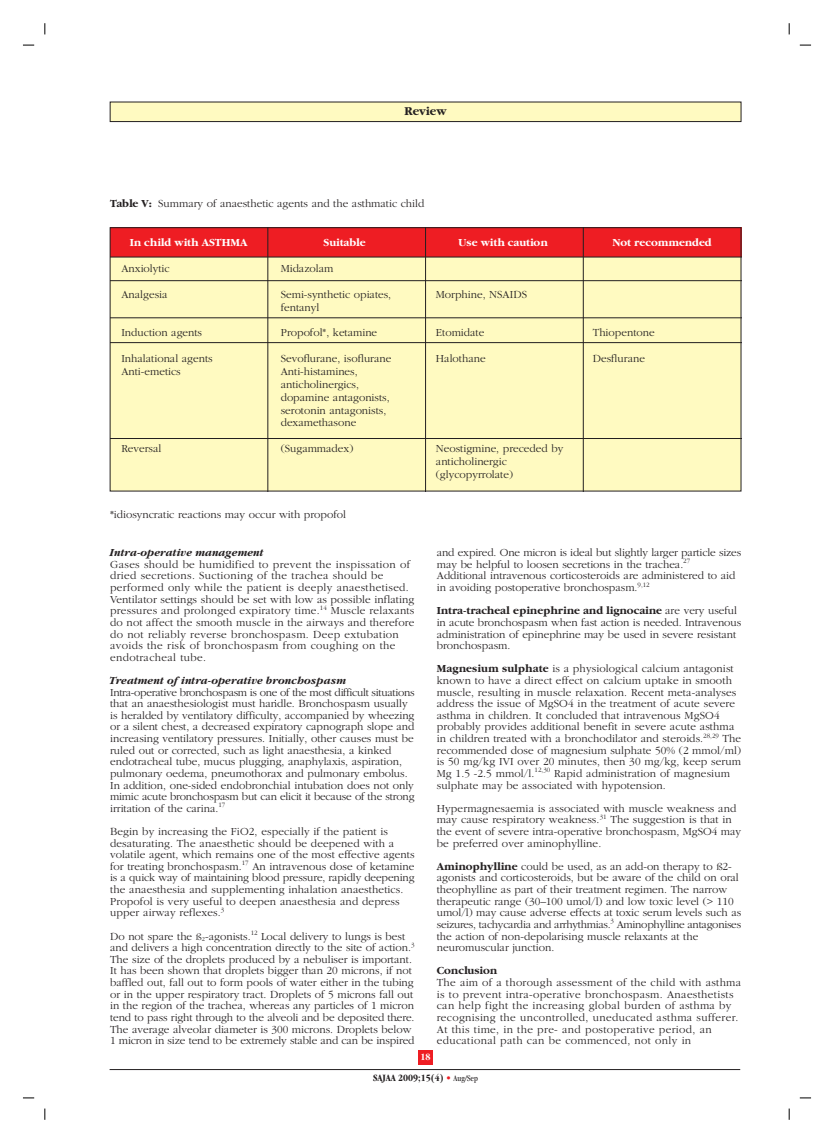
<style>
.page{position:relative;width:834px;height:1143px;background:#fff}
.page>*{position:absolute;margin:0;border:0;box-sizing:border-box;transform-origin:0 0}
.t1{font:700 12.5px "Garamond";color:#231f20}
.t2{font:300 11.25px/11.6px "Garamond";color:#231f20}
.t3{font:300 11.25px/11.6px "Garamond";letter-spacing:.03em;color:#231f20}
.t4{font:italic 700 11.25px "Garamond";color:#231f20}
.t5{font:700 11.25px "Garamond";color:#fff}
.t6{font:700 11.25px "Garamond";color:#231f20}
.t7{font:700 condensed 10px/21.5px "Garamond";color:#231f20;text-align:center}
.s1{font-weight:700}
.s2{font-size:10.62px}
.s3{color:#fff}
.s4{color:#ee1d23}
.s5{font-weight:400;font-size:8.75px}
</style>
<div class="page">
<div style="left:110px;top:228px;width:631px;height:263px;background:#fffac1"></div>
<div style="left:112px;top:229px;width:627px;height:28px;background:#ee1d23"></div>
<hr style="left:110px;top:280px;width:631px;height:1px;background:#231f20">
<hr style="left:110px;top:317px;width:631px;height:1px;background:#231f20">
<hr style="left:110px;top:342px;width:631px;height:1px;background:#231f20">
<hr style="left:110px;top:438px;width:631px;height:1px;background:#231f20">
<hr style="left:267px;top:228px;width:1px;height:263px;background:#231f20">
<hr style="left:425px;top:228px;width:1px;height:263px;background:#231f20">
<hr style="left:583px;top:228px;width:1px;height:263px;background:#231f20">
<div style="left:110px;top:227px;width:631px;height:264px;border:1px solid #231f20"></div>
<hr style="left:110px;top:1069px;width:630px;height:1px;background:#231f20">
<div style="left:418px;top:1049px;width:15px;height:15px;background:#ee1d23"></div>
<div style="left:110px;top:102px;width:631px;height:20px;background:#fffac1;border:1px solid #231f20"></div>
<p class="t1" style="left:404px;top:107px;width:44px">Review</p>
<p class="t2" style="left:110px;top:199px;width:316px"><span class="s1">Table V:</span> Summary of anaesthetic agents and the asthmatic child</p>
<p class="t5" style="left:130px;top:238px;width:119px">In child with ASTHMA</p>
<p class="t5" style="left:323px;top:238px;width:44px">Suitable</p>
<p class="t5" style="left:459px;top:238px;width:91px">Use with caution</p>
<p class="t5" style="left:612px;top:238px;width:101px">Not recommended</p>
<p class="t2" style="left:121px;top:264px;width:50px">Anxiolytic</p>
<p class="t2" style="left:281px;top:264px;width:54px">Midazolam</p>
<p class="t2" style="left:121px;top:289px;width:48px">Analgesia</p>
<p class="t2" style="left:281px;top:289px;width:112px">Semi-synthetic opiates,</p>
<p class="t2" style="left:436px;top:289px;width:93px">Morphine, NSAIDS</p>
<p class="t2" style="left:281px;top:302px;width:40px">fentanyl</p>
<p class="t2" style="left:121px;top:328px;width:82px">Induction agents</p>
<p class="t2" style="left:281px;top:328px;width:98px">Propofol*, ketamine</p>
<p class="t2" style="left:436px;top:328px;width:50px">Etomidate</p>
<p class="t2" style="left:593px;top:328px;width:63px">Thiopentone</p>
<p class="t2" style="left:121px;top:353px;width:93px">Inhalational agents</p>
<p class="t2" style="left:281px;top:353px;width:112px">Sevoflurane, isoflurane</p>
<p class="t2" style="left:436px;top:353px;width:51px">Halothane</p>
<p class="t2" style="left:593px;top:353px;width:54px">Desflurane</p>
<p class="t2" style="left:121px;top:366px;width:61px">Anti-emetics</p>
<p class="t2" style="left:281px;top:366px;width:110px;line-height:12.9px">Anti-histamines, anticholinergics, dopamine antagonists, serotonin antagonists, dexamethasone</p>
<p class="t2" style="left:121px;top:443px;width:42px">Reversal</p>
<p class="t2" style="left:281px;top:443px;width:74px">(Sugammadex)</p>
<p class="t2" style="left:436px;top:443px;width:129px;line-height:12.9px">Neostigmine, preceded by anticholinergic (glycopyrrolate)</p>
<p class="t2" style="left:110px;top:509px;width:237px"><span class="s1">*</span>idiosyncratic reactions may occur with propofol</p>
<p class="t4" style="left:110px;top:548px;width:156px">Intra-operative management</p>
<p class="t3" style="left:110px;top:559px;width:306px">Gases should be humidified to prevent the inspissation of dried secretions. Suctioning of the trachea should be performed only while the patient is deeply anaesthetised.<br>Ventilator settings should be set with low as possible inflating pressures and prolonged expiratory time.<sup>14</sup> Muscle relaxants do not affect the smooth muscle in the airways and therefore do not reliably reverse bronchospasm. Deep extubation avoids the risk of bronchospasm from coughing on the endotracheal tube.</p>
<p class="t4" style="left:110px;top:676px;width:238px">Treatment of intra-operative bronchospasm</p>
<p class="t2" style="left:110px;top:687px;width:306px">Intra-operative bronchospasm is one of the most difficult situations that an anaesthesiologist must handle. Bronchospasm usually is heralded by ventilatory difficulty, accompanied by wheezing or a silent chest, a decreased expiratory capnograph slope and increasing ventilatory pressures. Initially, other causes must be ruled out or corrected, such as light anaesthesia, a kinked endotracheal tube, mucus plugging, anaphylaxis, aspiration, pulmonary oedema, pneumothorax and pulmonary embolus.<br>In addition, one-sided endobronchial intubation does not only mimic acute bronchospasm but can elicit it because of the strong irritation of the carina.<sup>17</sup></p>
<p class="t2" style="left:110px;top:826px;width:306px">Begin by increasing the FiO2, especially if the patient is desaturating. The anaesthetic should be deepened with a volatile agent, which remains one of the most effective agents for treating bronchospasm.<sup>17</sup> An intravenous dose of ketamine is a quick way of maintaining blood pressure, rapidly deepening the anaesthesia and supplementing inhalation anaesthetics.<br>Propofol is very useful to deepen anaesthesia and depress upper airway reflexes.<sup>3</sup></p>
<p class="t2" style="left:110px;top:931px;width:306px">Do not spare the <span class="s2">ß</span><sub>2</sub>-agonists.<sup>12</sup> Local delivery to lungs is best and delivers a high concentration directly to the site of action.<sup>3<br></sup>The size of the droplets produced by a nebuliser is important.<br>It has been shown that droplets bigger than 20 microns, if not baffled out, fall out to form pools of water either in the tubing or in the upper respiratory tract. Droplets of 5 microns fall out in the region of the trachea, whereas any particles of 1 micron tend to pass right through to the alveoli and be deposited there.<br>The average alveolar diameter is 300 microns. Droplets below 1 micron in size tend to be extremely stable and can be inspired</p>
<p class="t2" style="left:437px;top:547px;width:306px">and expired. One micron is ideal but slightly larger particle sizes may be helpful to loosen secretions in the trachea.<sup>27<br></sup>Additional intravenous corticosteroids are administered to aid in avoiding postoperative bronchospasm.<sup>9,12</sup></p>
<p class="t2" style="left:437px;top:606px;width:306px"><span class="s1">Intra-tracheal epinephrine and lignocaine</span> are very useful in acute bronchospasm when fast action is needed. Intravenous administration of epinephrine may be used in severe resistant bronchospasm.</p>
<p class="t2" style="left:437px;top:664px;width:306px"><span class="s1">Magnesium sulphate</span> is a physiological calcium antagonist known to have a direct effect on calcium uptake in smooth muscle, resulting in muscle relaxation. Recent meta-analyses address the issue of MgSO4 in the treatment of acute severe asthma in children. It concluded that intravenous MgSO4 probably provides additional benefit in severe acute asthma in children treated with a bronchodilator and steroids.<sup>28,29</sup> The recommended dose of magnesium sulphate 50% (2 mmol/ml) is 50 mg/kg IVI over 20 minutes, then 30 mg/kg, keep serum Mg 1.5 -2.5 mmol/l.<sup>12,30</sup> Rapid administration of magnesium sulphate may be associated with hypotension.</p>
<p class="t2" style="left:437px;top:803px;width:306px">Hypermagnesaemia is associated with muscle weakness and may cause respiratory weakness.<sup>31</sup> The suggestion is that in the event of severe intra-operative bronchospasm, MgSO4 may be preferred over aminophylline.</p>
<p class="t2" style="left:437px;top:861px;width:306px"><span class="s1">Aminophylline</span> could be used, as an add-on therapy to ß2- agonists and corticosteroids, but be aware of the child on oral theophylline as part of their treatment regimen. The narrow therapeutic range (30–100 umol/l) and low toxic level (&gt; 110 umol/l) may cause adverse effects at toxic serum levels such as seizures, tachycardia and arrhythmias.<sup>3</sup> Aminophylline antagonises the action of non-depolarising muscle relaxants at the neuromuscular junction.</p>
<p class="t6" style="left:437px;top:966px;width:62px">Conclusion</p>
<p class="t3" style="left:437px;top:977px;width:306px">The aim of a thorough assessment of the child with asthma is to prevent intra-operative bronchospasm. Anaesthetists can help fight the increasing global burden of asthma by recognising the uncontrolled, uneducated asthma sufferer.<br>At this time, in the pre- and postoperative period, an educational path can be commenced, not only in</p>
<p class="t7" style="left:373px;top:1046px;width:106px"><span class="s3">18<br></span>SAJAA 2009;15(4) <span class="s4">•</span> <span class="s5">Aug/Sep</span></p>
</div>
